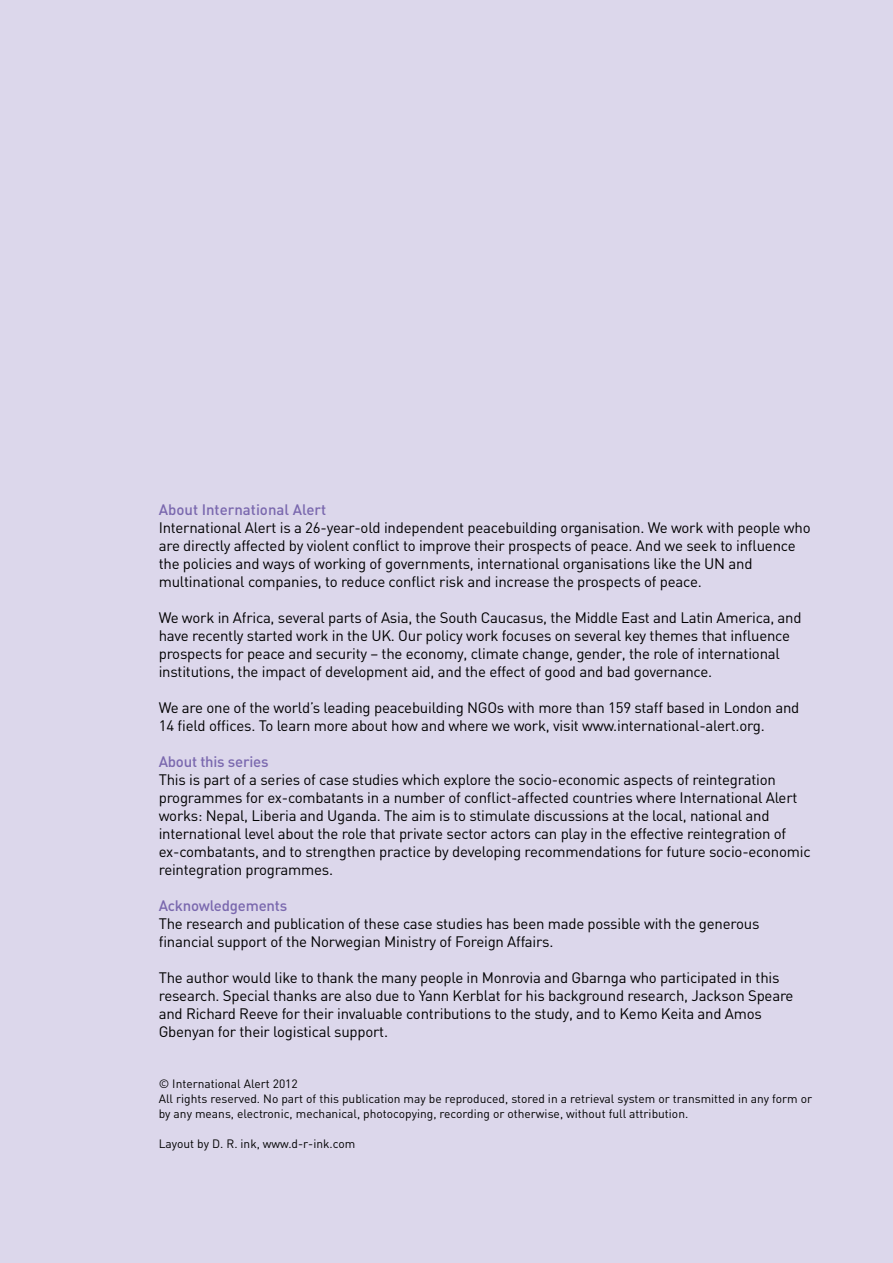
<style>
.page{position:relative;width:893px;height:1263px;background:#dcd7eb}
.page>*{position:absolute;margin:0;border:0;box-sizing:border-box;transform-origin:0 0}
.t1{font:15px/18px "DIN";letter-spacing:-.015em;color:#000}
.t2{font:500 15px "DIN";letter-spacing:-.015em;color:#7a68ae}
.t3{font:12px/15px "DIN";color:#000}
</style>
<div class="page">
<p class="t2" style="left:159px;top:500px;width:169px">About I nternational Alert</p>
<p class="t1" style="left:159px;top:518px;width:653px">International Alert is a 26-year-old independent peacebuilding organisation. We work with people who are directly affected by violent conflict to improve their prospects of peace. And we seek to influence the policies and ways of working of governments, international organisations like the UN and multinational companies, to reduce conflict risk and increase the prospects of peace.</p>
<p class="t1" style="left:159px;top:608px;width:644px">We work in Africa, several parts of Asia, the South Caucasus, the Middle East and Latin America, and have recently started work in the UK. Our policy work focuses on several key themes that influence prospects for peace and security – the economy, climate change, gender, the role of international institutions, the impact of development aid, and the effect of good and bad governance.</p>
<p class="t1" style="left:159px;top:698px;width:642px">We are one of the world’s leading peacebuilding NGOs with more than 159 staff based in London and<br>14 field offices. To learn more about how and where we work, visit www.international-alert.org.</p>
<p class="t2" style="left:159px;top:752px;width:111px">About this series</p>
<p class="t1" style="left:159px;top:770px;width:653px">This is part of a series of case studies which explore the socio-economic aspects of reintegration programmes for ex-combatants in a number of conflict-affected countries where International Alert works: Nepal, Liberia and Uganda. The aim is to stimulate discussions at the local, national and international level about the role that private sector actors can play in the effective reintegration of ex-combatants, and to strengthen practice by developing recommendations for future socio-economic reintegration programmes.</p>
<p class="t2" style="left:159px;top:896px;width:130px">Acknowledgements</p>
<p class="t1" style="left:159px;top:914px;width:602px">The research and publication of these case studies has been made possible with the generous financial support of the Norwegian Ministry of Foreign Affairs.</p>
<p class="t1" style="left:159px;top:968px;width:636px">The author would like to thank the many people in Monrovia and Gbarnga who participated in this research. Special thanks are also due to Yann Kerblat for his background research, Jackson Speare and Richard Reeve for their invaluable contributions to the study, and to Kemo Keita and Amos Gbenyan for their logistical support.</p>
<p class="t3" style="left:159px;top:1076px;width:655px">© International Alert 2012<br>All rights reserved. No part of this publication may be reproduced, stored in a retrieval system or transmitted in any form or by any means, electronic, mechanical, photocopying, recording or otherwise, without full attribution.</p>
<p class="t3" style="left:159px;top:1136px;width:198px">Layout by D. R. ink, www.d-r-ink.com</p>
</div>
